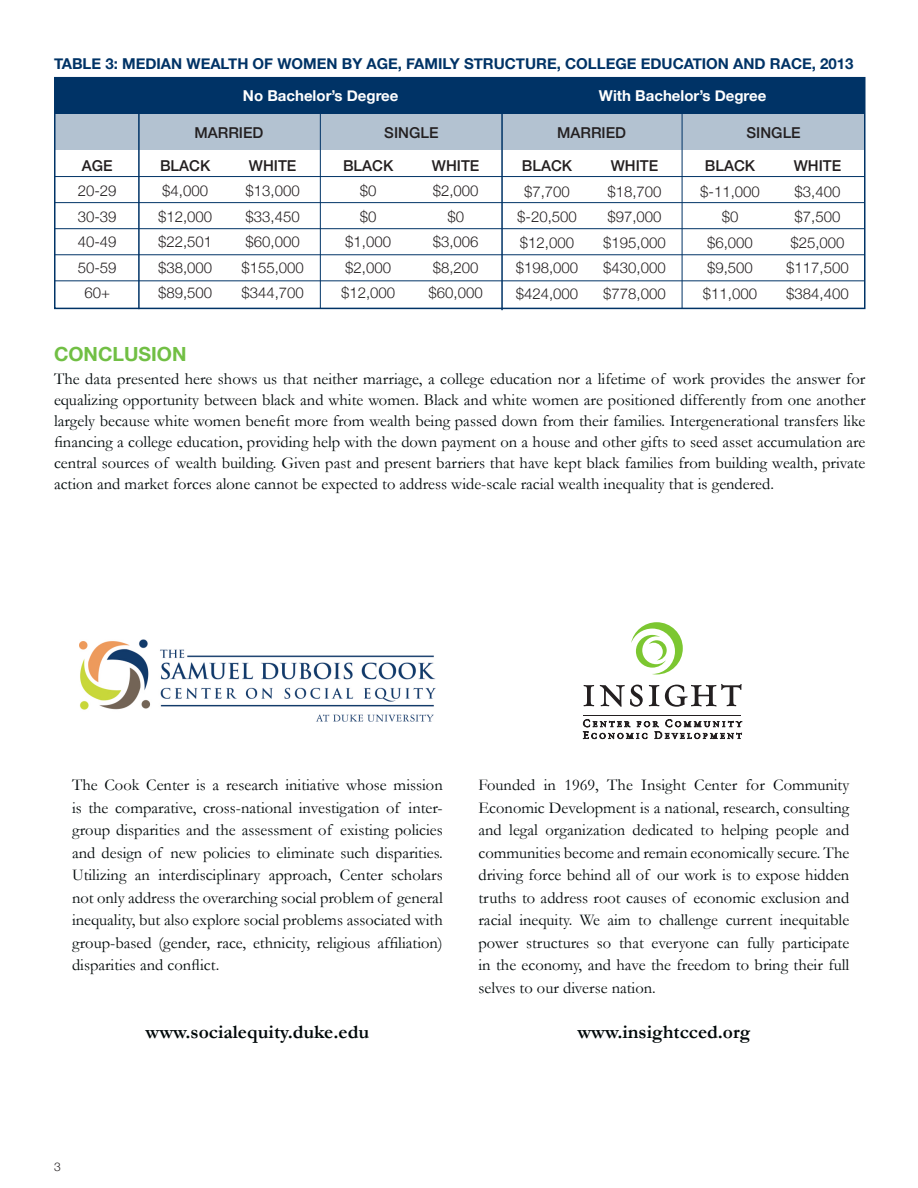
<style>
.page{position:relative;width:918px;height:1188px;background:#fff}
.page>*{position:absolute;margin:0;border:0;box-sizing:border-box;transform-origin:0 0}
.t1{font:700 19.5px "Garamond";color:#000809}
.t2{font:700 19.5px "Helvetica Neue";color:#71bf44}
.t3{font:16.5px/22.5px "Garamond";color:#000809;text-align:justify}
.t4{font:300 15px "Helvetica Neue";color:#231f20}
.t5{font:700 15px "Helvetica Neue";color:#036}
.t6{font:500 15px "Helvetica Neue";color:#231f20}
.t7{font:700 15px "Helvetica Neue";color:#fff}
.t8{font:300 12px "Helvetica Neue";color:#231f20}
</style>
<div class="page">
<svg style="left:584px;top:685px;width:10px;height:21px"></svg>
<svg style="left:600px;top:685px;width:43px;height:22px"></svg>
<svg style="left:649px;top:685px;width:10px;height:21px"></svg>
<svg style="left:665px;top:684px;width:77px;height:23px"></svg>
<svg style="left:583px;top:720px;width:159px;height:19px"></svg>
<hr style="left:584px;top:715px;width:157px;height:1px;background:#231f20">
<svg style="left:631px;top:622px;width:52px;height:52px"></svg>
<div style="left:55px;top:114px;width:810px;height:36px;background:#b3c2d1"></div>
<div style="left:55px;top:78px;width:810px;height:36px;background:#036"></div>
<hr style="left:138px;top:113px;width:2px;height:196px;background:#036">
<hr style="left:501px;top:114px;width:2px;height:196px;background:#036">
<div style="left:54px;top:77px;width:812px;height:232px;border:2px solid #036"></div>
<hr style="left:54px;top:176px;width:810px;height:1px;background:#036">
<hr style="left:54px;top:202px;width:810px;height:1px;background:#036">
<hr style="left:54px;top:228px;width:810px;height:1px;background:#036">
<hr style="left:54px;top:255px;width:810px;height:1px;background:#036">
<hr style="left:54px;top:281px;width:810px;height:1px;background:#036">
<hr style="left:320px;top:105px;width:1px;height:204px;background:#036">
<hr style="left:682px;top:111px;width:1px;height:198px;background:#036">
<img style="left:80px;top:639px;width:356px;height:83px">
<p class="t5" style="left:54px;top:52px;width:801px">TABLE 3: MEDIAN WEALTH OF WOMEN BY AGE, FAMILY STRUCTURE, COLLEGE EDUCATION AND RACE, 2013</p>
<p class="t6" style="left:82px;top:153px;width:32px">AGE</p>
<p class="t4" style="left:78px;top:179px;width:40px">20-29</p>
<p class="t4" style="left:78px;top:204px;width:40px">30-39</p>
<p class="t4" style="left:78px;top:230px;width:40px">40-49</p>
<p class="t4" style="left:78px;top:255px;width:40px">50-59</p>
<p class="t4" style="left:84px;top:281px;width:27px">60+</p>
<p class="t7" style="left:243px;top:83px;width:157px">No Bachelor’s Degree</p>
<p class="t6" style="left:194px;top:121px;width:70px">MARRIED</p>
<p class="t6" style="left:384px;top:121px;width:56px">SINGLE</p>
<p class="t6" style="left:160px;top:153px;width:52px">BLACK</p>
<p class="t4" style="left:162px;top:179px;width:47px">$4,000</p>
<p class="t4" style="left:158px;top:204px;width:56px">$12,000</p>
<p class="t4" style="left:158px;top:230px;width:56px">$22,501</p>
<p class="t4" style="left:158px;top:255px;width:56px">$38,000</p>
<p class="t4" style="left:158px;top:281px;width:56px">$89,500</p>
<p class="t6" style="left:249px;top:153px;width:49px">WHITE</p>
<p class="t4" style="left:246px;top:179px;width:56px">$13,000</p>
<p class="t4" style="left:246px;top:204px;width:56px">$33,450</p>
<p class="t4" style="left:246px;top:230px;width:56px">$60,000</p>
<p class="t4" style="left:241px;top:255px;width:64px">$155,000</p>
<p class="t4" style="left:241px;top:281px;width:64px">$344,700</p>
<p class="t6" style="left:343px;top:154px;width:52px">BLACK</p>
<p class="t4" style="left:360px;top:179px;width:18px">$0</p>
<p class="t4" style="left:360px;top:204px;width:18px">$0</p>
<p class="t4" style="left:345px;top:230px;width:47px">$1,000</p>
<p class="t4" style="left:345px;top:255px;width:47px">$2,000</p>
<p class="t4" style="left:341px;top:281px;width:56px">$12,000</p>
<p class="t6" style="left:432px;top:154px;width:49px">WHITE</p>
<p class="t4" style="left:433px;top:179px;width:47px">$2,000</p>
<p class="t4" style="left:447px;top:204px;width:18px">$0</p>
<p class="t4" style="left:433px;top:230px;width:47px">$3,006</p>
<p class="t4" style="left:433px;top:255px;width:47px">$8,200</p>
<p class="t4" style="left:429px;top:281px;width:56px">$60,000</p>
<p class="t7" style="left:599px;top:83px;width:169px">With Bachelor’s Degree</p>
<p class="t6" style="left:557px;top:121px;width:70px">MARRIED</p>
<p class="t6" style="left:747px;top:121px;width:56px">SINGLE</p>
<p class="t6" style="left:522px;top:154px;width:52px">BLACK</p>
<p class="t4" style="left:524px;top:179px;width:47px">$7,700</p>
<p class="t4" style="left:517px;top:205px;width:61px">$-20,500</p>
<p class="t4" style="left:520px;top:230px;width:56px">$12,000</p>
<p class="t4" style="left:516px;top:256px;width:64px">$198,000</p>
<p class="t4" style="left:516px;top:281px;width:64px">$424,000</p>
<p class="t6" style="left:611px;top:154px;width:49px">WHITE</p>
<p class="t4" style="left:607px;top:179px;width:56px">$18,700</p>
<p class="t4" style="left:607px;top:205px;width:56px">$97,000</p>
<p class="t4" style="left:603px;top:230px;width:64px">$195,000</p>
<p class="t4" style="left:603px;top:256px;width:64px">$430,000</p>
<p class="t4" style="left:603px;top:281px;width:64px">$778,000</p>
<p class="t6" style="left:705px;top:154px;width:52px">BLACK</p>
<p class="t4" style="left:700px;top:179px;width:61px">$-11,000</p>
<p class="t4" style="left:722px;top:205px;width:18px">$0</p>
<p class="t4" style="left:707px;top:230px;width:47px">$6,000</p>
<p class="t4" style="left:707px;top:256px;width:47px">$9,500</p>
<p class="t4" style="left:703px;top:281px;width:56px">$11,000</p>
<p class="t6" style="left:794px;top:154px;width:49px">WHITE</p>
<p class="t4" style="left:795px;top:179px;width:47px">$3,400</p>
<p class="t4" style="left:795px;top:205px;width:47px">$7,500</p>
<p class="t4" style="left:790px;top:230px;width:56px">$25,000</p>
<p class="t4" style="left:786px;top:256px;width:64px">$117,500</p>
<p class="t4" style="left:786px;top:281px;width:64px">$384,400</p>
<p class="t2" style="left:54px;top:339px;width:134px">CONCLUSION</p>
<p class="t3" style="left:54px;top:368px;width:813px;line-height:21px">The data presented here shows us that neither marriage, a college education nor a lifetime of work provides the answer for equalizing opportunity between black and white women. Black and white women are positioned differently from one another largely because white women benefit more from wealth being passed down from their families. Intergenerational transfers like financing a college education, providing help with the down payment on a house and other gifts to seed asset accumulation are central sources of wealth building. Given past and present barriers that have kept black families from building wealth, private action and market forces alone cannot be expected to address wide-scale racial wealth inequality that is gendered.</p>
<p class="t3" style="left:72px;top:774px;width:372px">The Cook Center is a research initiative whose mission is the comparative, cross-national investigation of inter&shy;group disparities and the assessment of existing policies and design of new policies to eliminate such disparities.<br>Utilizing an interdisciplinary approach, Center scholars not only address the overarching social problem of general inequality, but also explore social problems associated with group-based (gender, race, ethnicity, religious affiliation) disparities and conflict.</p>
<p class="t1" style="left:146px;top:1020px;width:225px">www.socialequity.duke.edu</p>
<p class="t3" style="left:478px;top:774px;width:372px">Founded in 1969, The Insight Center for Community Economic Development is a national, research, consulting and legal organization dedicated to helping people and communities become and remain economically secure. The driving force behind all of our work is to expose hidden truths to address root causes of economic exclusion and racial inequity. We aim to challenge current inequitable power structures so that everyone can fully participate in the economy, and have the freedom to bring their full selves to our diverse nation.</p>
<p class="t1" style="left:577px;top:1020px;width:175px">www.insightcced.org</p>
<p class="t8" style="left:54px;top:1157px;width:8px">3</p>
</div>
